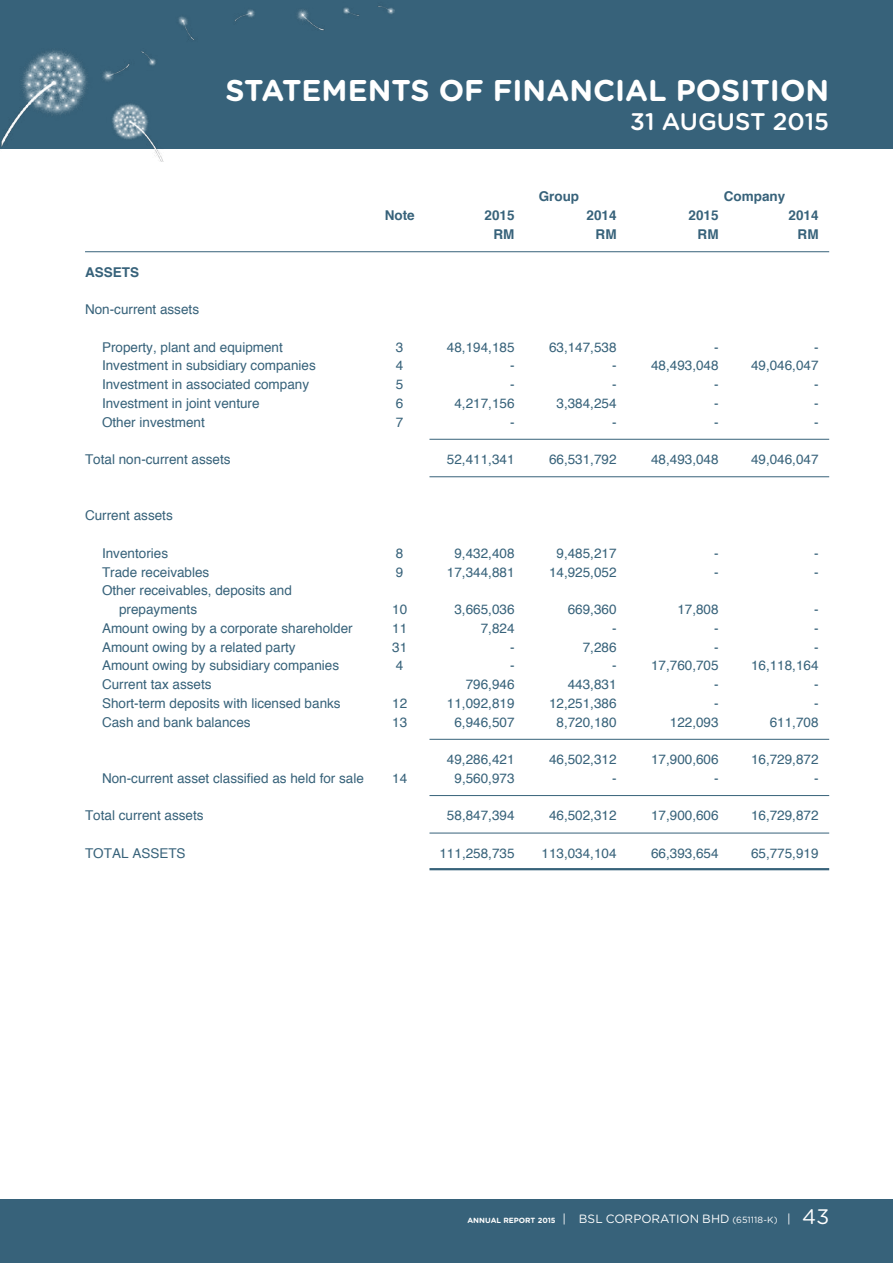
<style>
.page{position:relative;width:893px;height:1263px;background:#fff}
.page>*{position:absolute;margin:0;border:0;box-sizing:border-box;transform-origin:0 0}
.t1{font:700 30px "Gotham Rounded";color:#fff}
.t2{font:500 24px "Gotham Rounded";color:#fff}
.t3{font:13.5px/18.8px "Helvetica";color:#37627a}
.t4{font:700 13.5px "Helvetica";color:#37627a}
.t5{font:12px "Gotham Rounded";color:#fff}
.s1{font-weight:700;font-size:7.5px}
.s2{font-size:9px}
.s3{font-size:21px}
</style>
<div class="page">
<div style="left:0;top:1199px;width:893px;height:64px;background:#37627a"></div>
<div style="left:0;top:0;width:893px;height:149px;background:#37627a"></div>
<img style="left:1px;top:6px;width:393px;height:156px">
<hr style="left:85px;top:251px;width:744px;height:1px;background:#37627a">
<hr style="left:429px;top:439px;width:400px;height:1px;background:#37627a">
<hr style="left:429px;top:476px;width:400px;height:1px;background:#37627a">
<hr style="left:429px;top:739px;width:400px;height:1px;background:#37627a">
<hr style="left:429px;top:795px;width:400px;height:1px;background:#37627a">
<hr style="left:429px;top:833px;width:400px;height:1px;background:#37627a">
<hr style="left:429px;top:868px;width:400px;height:2px;background:#37627a">
<h1 class="t1" style="left:225px;top:69px;width:20px">STATE</h1>
<h1 class="t1" style="left:322px;top:69px;width:47px">MENTS</h1>
<h1 class="t1" style="left:439px;top:69px;width:107px">OF FINAN</h1>
<h1 class="t1" style="left:593px;top:69px;width:104px">CIAL POS</h1>
<h1 class="t1" style="left:740px;top:69px;width:64px">ITION</h1>
<h2 class="t2" style="left:630px;top:105px;width:200px">31 AUGUST 2015</h2>
<p class="t4" style="left:539px;top:186px;width:42px">Group</p>
<p class="t4" style="left:724px;top:186px;width:63px">Company</p>
<p class="t4" style="left:385px;top:205px;width:31px">Note</p>
<p class="t4" style="left:484px;top:205px;width:32px">2015</p>
<p class="t4" style="left:587px;top:205px;width:32px">2014</p>
<p class="t4" style="left:689px;top:205px;width:32px">2015</p>
<p class="t4" style="left:788px;top:205px;width:32px">2014</p>
<p class="t4" style="left:493px;top:223px;width:22px">RM</p>
<p class="t4" style="left:596px;top:223px;width:22px">RM</p>
<p class="t4" style="left:698px;top:223px;width:22px">RM</p>
<p class="t4" style="left:798px;top:223px;width:22px">RM</p>
<p class="t4" style="left:85px;top:261px;width:56px">ASSETS</p>
<p class="t3" style="left:85px;top:300px;width:116px">Non-current assets</p>
<p class="t3" style="left:102px;top:338px;width:182px">Property, plant and equipment</p>
<p class="t3" style="left:396px;top:338px;width:9px">3</p>
<p class="t3" style="left:447px;top:338px;width:69px">48,194,185</p>
<p class="t3" style="left:549px;top:338px;width:69px">63,147,538</p>
<p class="t3" style="left:714px;top:338px;width:6px">-</p>
<p class="t3" style="left:814px;top:338px;width:6px">-</p>
<p class="t3" style="left:102px;top:357px;width:215px">Investment in subsidiary companies</p>
<p class="t3" style="left:396px;top:357px;width:9px">4</p>
<p class="t3" style="left:510px;top:357px;width:6px">-</p>
<p class="t3" style="left:612px;top:357px;width:6px">-</p>
<p class="t3" style="left:651px;top:357px;width:69px">48,493,048</p>
<p class="t3" style="left:751px;top:357px;width:69px">49,046,047</p>
<p class="t3" style="left:102px;top:375px;width:209px">Investment in associated company</p>
<p class="t3" style="left:396px;top:375px;width:9px">5</p>
<p class="t3" style="left:510px;top:375px;width:6px">-</p>
<p class="t3" style="left:612px;top:375px;width:6px">-</p>
<p class="t3" style="left:714px;top:375px;width:6px">-</p>
<p class="t3" style="left:814px;top:375px;width:6px">-</p>
<p class="t3" style="left:102px;top:394px;width:159px">Investment in joint venture</p>
<p class="t3" style="left:396px;top:394px;width:9px">6</p>
<p class="t3" style="left:454px;top:394px;width:62px">4,217,156</p>
<p class="t3" style="left:556px;top:394px;width:62px">3,384,254</p>
<p class="t3" style="left:714px;top:394px;width:6px">-</p>
<p class="t3" style="left:814px;top:394px;width:6px">-</p>
<p class="t3" style="left:102px;top:413px;width:104px">Other investment</p>
<p class="t3" style="left:396px;top:413px;width:9px">7</p>
<p class="t3" style="left:510px;top:413px;width:6px">-</p>
<p class="t3" style="left:612px;top:413px;width:6px">-</p>
<p class="t3" style="left:714px;top:413px;width:6px">-</p>
<p class="t3" style="left:814px;top:413px;width:6px">-</p>
<p class="t3" style="left:85px;top:450px;width:147px">Total non-current assets</p>
<p class="t3" style="left:447px;top:450px;width:69px">52,411,341</p>
<p class="t3" style="left:549px;top:450px;width:69px">66,531,792</p>
<p class="t3" style="left:651px;top:450px;width:69px">48,493,048</p>
<p class="t3" style="left:751px;top:450px;width:69px">49,046,047</p>
<p class="t3" style="left:85px;top:507px;width:89px">Current assets</p>
<p class="t3" style="left:102px;top:544px;width:68px">Inventories</p>
<p class="t3" style="left:396px;top:544px;width:9px">8</p>
<p class="t3" style="left:454px;top:544px;width:62px">9,432,408</p>
<p class="t3" style="left:556px;top:544px;width:62px">9,485,217</p>
<p class="t3" style="left:714px;top:544px;width:6px">-</p>
<p class="t3" style="left:814px;top:544px;width:6px">-</p>
<p class="t3" style="left:102px;top:563px;width:109px">Trade receivables</p>
<p class="t3" style="left:396px;top:563px;width:9px">9</p>
<p class="t3" style="left:447px;top:563px;width:69px">17,344,881</p>
<p class="t3" style="left:549px;top:563px;width:69px">14,925,052</p>
<p class="t3" style="left:714px;top:563px;width:6px">-</p>
<p class="t3" style="left:814px;top:563px;width:6px">-</p>
<p class="t3" style="left:119px;top:582px;width:174px;text-indent:-17px">Other receivables, deposits and prepayments</p>
<p class="t3" style="left:392px;top:600px;width:17px">10</p>
<p class="t3" style="left:454px;top:600px;width:62px">3,665,036</p>
<p class="t3" style="left:568px;top:600px;width:50px">669,360</p>
<p class="t3" style="left:677px;top:600px;width:43px">17,808</p>
<p class="t3" style="left:814px;top:600px;width:6px">-</p>
<p class="t3" style="left:102px;top:619px;width:252px">Amount owing by a corporate shareholder</p>
<p class="t3" style="left:392px;top:619px;width:17px">11</p>
<p class="t3" style="left:481px;top:619px;width:35px">7,824</p>
<p class="t3" style="left:612px;top:619px;width:6px">-</p>
<p class="t3" style="left:714px;top:619px;width:6px">-</p>
<p class="t3" style="left:814px;top:619px;width:6px">-</p>
<p class="t3" style="left:102px;top:638px;width:195px">Amount owing by a related party</p>
<p class="t3" style="left:392px;top:638px;width:17px">31</p>
<p class="t3" style="left:510px;top:638px;width:6px">-</p>
<p class="t3" style="left:583px;top:638px;width:35px">7,286</p>
<p class="t3" style="left:714px;top:638px;width:6px">-</p>
<p class="t3" style="left:814px;top:638px;width:6px">-</p>
<p class="t3" style="left:102px;top:657px;width:239px">Amount owing by subsidiary companies</p>
<p class="t3" style="left:396px;top:657px;width:9px">4</p>
<p class="t3" style="left:510px;top:657px;width:6px">-</p>
<p class="t3" style="left:612px;top:657px;width:6px">-</p>
<p class="t3" style="left:651px;top:657px;width:69px">17,760,705</p>
<p class="t3" style="left:751px;top:657px;width:69px">16,118,164</p>
<p class="t3" style="left:102px;top:675px;width:111px">Current tax assets</p>
<p class="t3" style="left:466px;top:675px;width:50px">796,946</p>
<p class="t3" style="left:568px;top:675px;width:50px">443,831</p>
<p class="t3" style="left:714px;top:675px;width:6px">-</p>
<p class="t3" style="left:814px;top:675px;width:6px">-</p>
<p class="t3" style="left:102px;top:694px;width:240px">Short-term deposits with licensed banks</p>
<p class="t3" style="left:392px;top:694px;width:17px">12</p>
<p class="t3" style="left:447px;top:694px;width:69px">11,092,819</p>
<p class="t3" style="left:549px;top:694px;width:69px">12,251,386</p>
<p class="t3" style="left:714px;top:694px;width:6px">-</p>
<p class="t3" style="left:814px;top:694px;width:6px">-</p>
<p class="t3" style="left:102px;top:713px;width:150px">Cash and bank balances</p>
<p class="t3" style="left:392px;top:713px;width:17px">13</p>
<p class="t3" style="left:454px;top:713px;width:62px">6,946,507</p>
<p class="t3" style="left:556px;top:713px;width:62px">8,720,180</p>
<p class="t3" style="left:670px;top:713px;width:50px">122,093</p>
<p class="t3" style="left:770px;top:713px;width:50px">611,708</p>
<p class="t3" style="left:447px;top:750px;width:69px">49,286,421</p>
<p class="t3" style="left:549px;top:750px;width:69px">46,502,312</p>
<p class="t3" style="left:651px;top:750px;width:69px">17,900,606</p>
<p class="t3" style="left:751px;top:750px;width:69px">16,729,872</p>
<p class="t3" style="left:102px;top:769px;width:263px">Non-current asset classified as held for sale</p>
<p class="t3" style="left:392px;top:769px;width:17px">14</p>
<p class="t3" style="left:454px;top:769px;width:62px">9,560,973</p>
<p class="t3" style="left:612px;top:769px;width:6px">-</p>
<p class="t3" style="left:714px;top:769px;width:6px">-</p>
<p class="t3" style="left:814px;top:769px;width:6px">-</p>
<p class="t3" style="left:85px;top:807px;width:120px">Total current assets</p>
<p class="t3" style="left:447px;top:807px;width:69px">58,847,394</p>
<p class="t3" style="left:549px;top:807px;width:69px">46,502,312</p>
<p class="t3" style="left:651px;top:807px;width:69px">17,900,606</p>
<p class="t3" style="left:751px;top:807px;width:69px">16,729,872</p>
<p class="t3" style="left:85px;top:844px;width:102px">TOTAL ASSETS</p>
<p class="t3" style="left:439px;top:844px;width:77px">111,258,735</p>
<p class="t3" style="left:541px;top:844px;width:77px">113,034,104</p>
<p class="t3" style="left:651px;top:844px;width:69px">66,393,654</p>
<p class="t3" style="left:751px;top:844px;width:69px">65,775,919</p>
<p class="t5" style="left:467px;top:1211px;width:363px"><span class="s1">ANNUAL REPORT 2015</span> | BSL CORPORATION BHD <span class="s2">(651118-K)</span> | <span class="s3">43</span></p>
</div>
